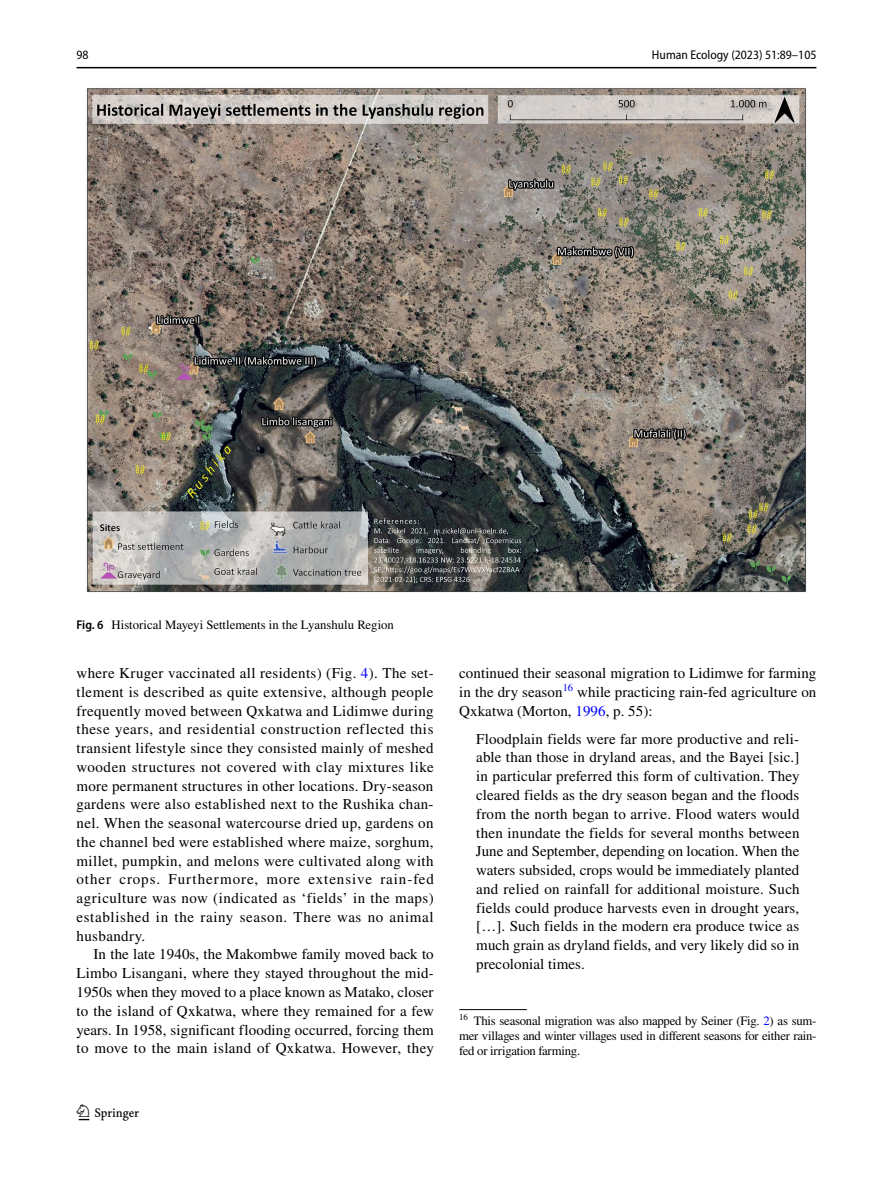
<style>
.page{position:relative;width:893px;height:1187px;background:#fff}
.page>*{position:absolute;margin:0;border:0;box-sizing:border-box;transform-origin:0 0}
.t1{font:22.5px "Springnew Regular 2";color:#000}
.t2{font:15px/18.8px "STIX";letter-spacing:.005em;color:#000;text-align:justify}
.t3{font:12.75px/15px "STIX";letter-spacing:-.015em;color:#000;text-align:justify}
.t4{font:semi-condensed 12.75px "Myriad Pro";color:#000}
.s1{font-family:"Myriad Pro";font-weight:600;font-stretch:semi-condensed}
.s2{color:#00f}
</style>
<div class="page">
<hr style="left:77px;top:67px;width:739px;height:1px;background:#000">
<img style="left:85px;top:88px;width:722px;height:505px">
<hr style="left:459px;top:1009px;width:68px;height:1px;background:#000">
<p class="t4" style="left:77px;top:48px;width:14px">98</p>
<p class="t4" style="left:652px;top:48px;width:166px">Human Ecology (2023) 51:89–105</p>
<p class="t3" style="left:77px;top:617px;width:319px"><span class="s1">Fig. 6</span> Historical Mayeyi Settlements in the Lyanshulu Region</p>
<p class="t2" style="left:77px;top:664px;width:359px">where Kruger vaccinated all residents) (Fig. <span class="s2">4</span>). The set&shy;tlement is described as quite extensive, although people frequently moved between Qxkatwa and Lidimwe during these years, and residential construction reflected this transient lifestyle since they consisted mainly of meshed wooden structures not covered with clay mixtures like more permanent structures in other locations. Dry-season gardens were also established next to the Rushika chan&shy;nel. When the seasonal watercourse dried up, gardens on the channel bed were established where maize, sorghum, millet, pumpkin, and melons were cultivated along with other crops. Furthermore, more extensive rain-fed agriculture was now (indicated as ‘fields’ in the maps) established in the rainy season. There was no animal husbandry.</p>
<p class="t2" style="left:77px;top:946px;width:359px;text-indent:17px">In the late 1940s, the Makombwe family moved back to Limbo Lisangani, where they stayed throughout the mid-1950s when they moved to a place known as Matako, closer to the island of Qxkatwa, where they remained for a few years. In 1958, significant flooding occurred, forcing them to move to the main island of Qxkatwa. However, they</p>
<h1 class="t1" style="left:79px;top:1104px;width:62px">1 3</h1>
<p class="t2" style="left:459px;top:664px;width:359px">continued their seasonal migration to Lidimwe for farming in the dry season<sup>16</sup> while practicing rain-fed agriculture on Qxkatwa (Morton, <span class="s2">1996</span>, p. 55):</p>
<p class="t2" style="left:476px;top:730px;width:325px">Floodplain fields were far more productive and reli&shy;able than those in dryland areas, and the Bayei [sic.] in particular preferred this form of cultivation. They cleared fields as the dry season began and the floods from the north began to arrive. Flood waters would then inundate the fields for several months between June and September, depending on location. When the waters subsided, crops would be immediately planted and relied on rainfall for additional moisture. Such fields could produce harvests even in drought years, […]. Such fields in the modern era produce twice as much grain as dryland fields, and very likely did so in precolonial times.</p>
<p class="t3" style="left:459px;top:1013px;width:359px"><sup>16</sup> This seasonal migration was also mapped by Seiner (Fig. <span class="s2">2</span>) as sum&shy;mer villages and winter villages used in different seasons for either rain&shy;fed or irrigation farming.</p>
</div>
